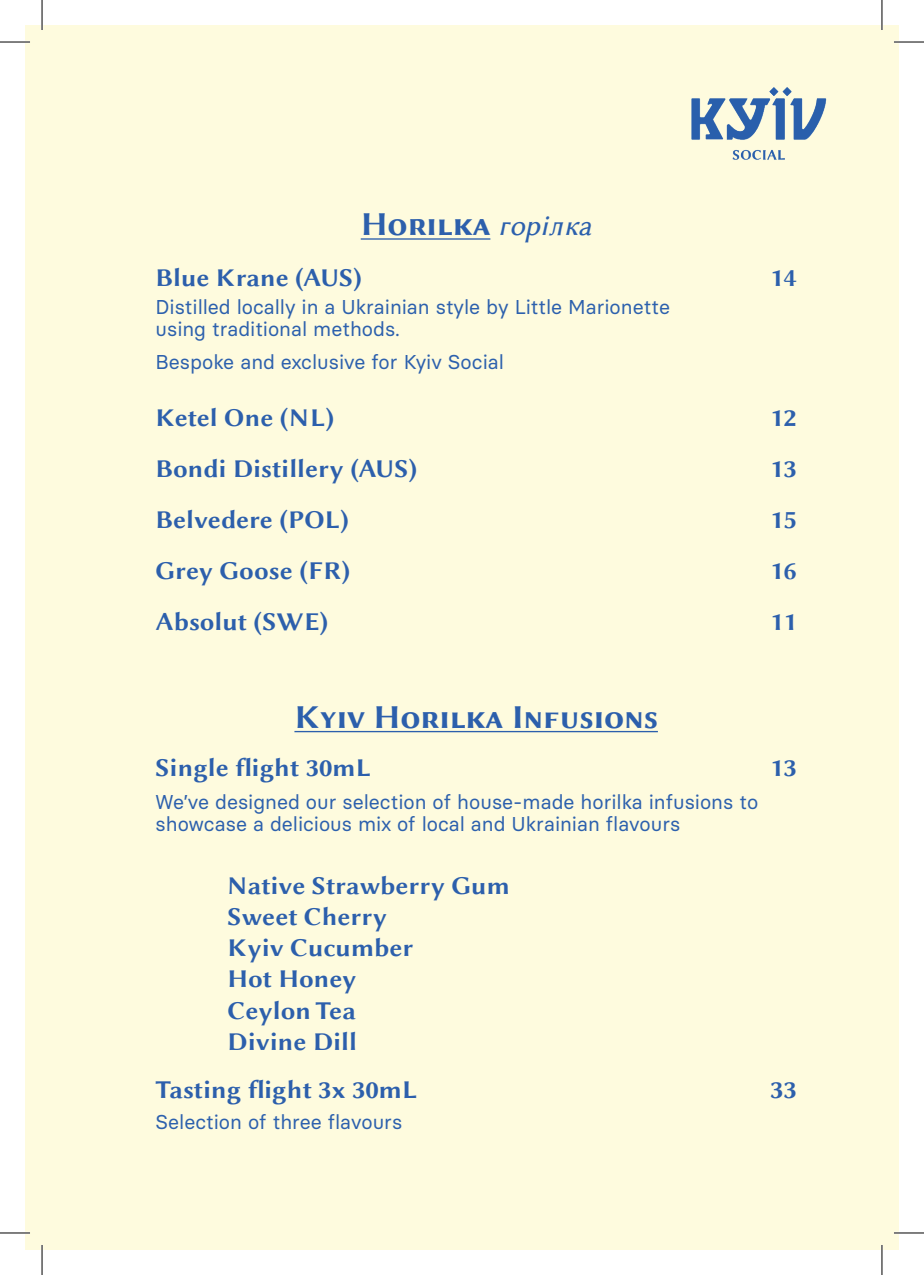
<style>
.page{position:relative;width:924px;height:1275px;background:#fff}
.page>*{position:absolute;margin:0;border:0;box-sizing:border-box;transform-origin:0 0}
.Section_headings{font:34px "Lin Biolinum Capitals B";color:#2c5fac}
.t1{font:26px/31.2px "Lin Biolinum B";color:#2c5fac}
.body_copy{font:20px/22px "Basier Circle";color:#2c60ad}
.s1{font-family:"Lin Biolinum Capitals I";font-size:30px;color:#2c60ad}
</style>
<div class="page">
<div style="left:42px;top:25px;width:856px;height:1225px;background:#fefbde"></div>
<img style="left:682px;top:81px;width:145px;height:82px">
<div style="left:25px;top:25px;width:17px;height:1225px;background:#fefbde"></div>
<hr style="left:360px;top:238px;width:130px;height:2px;background:#2c5fac">
<hr style="left:294px;top:731px;width:363px;height:1px;background:#2c5fac">
<hr style="left:0;top:41px;width:30px;height:2px;background:#fff">
<hr style="left:893px;top:41px;width:30px;height:2px;background:#fff">
<hr style="left:0;top:1231px;width:30px;height:3px;background:#fff">
<hr style="left:893px;top:1231px;width:30px;height:3px;background:#fff">
<hr style="left:41px;top:0;width:2px;height:30px;background:#fff">
<hr style="left:41px;top:1245px;width:2px;height:30px;background:#fff">
<hr style="left:880px;top:0;width:2px;height:30px;background:#fff">
<hr style="left:880px;top:1245px;width:2px;height:30px;background:#fff">
<hr style="left:0;top:42px;width:30px;height:1px;background:#000">
<hr style="left:893px;top:42px;width:30px;height:1px;background:#000">
<hr style="left:0;top:1232px;width:30px;height:1px;background:#000">
<hr style="left:893px;top:1232px;width:30px;height:1px;background:#000">
<hr style="left:42px;top:0;width:1px;height:30px;background:#000">
<hr style="left:42px;top:1245px;width:1px;height:30px;background:#000">
<hr style="left:881px;top:0;width:1px;height:30px;background:#000">
<hr style="left:881px;top:1245px;width:1px;height:30px;background:#000">
<p class="Section_headings" style="left:360px;top:200px;width:232px">Horilka <span class="s1">горілка</span></p>
<p class="t1" style="left:155px;top:260px;width:208px">Blue Krane (AUS)</p>
<p class="t1" style="left:769px;top:260px;width:28px">14</p>
<p class="body_copy" style="left:155px;top:295px;width:516px">Distilled locally in a Ukrainian style by Little Marionette using traditional methods.</p>
<p class="body_copy" style="left:155px;top:351px;width:349px">Bespoke and exclusive for Kyiv Social</p>
<p class="t1" style="left:155px;top:400px;width:180px">Ketel One (NL)</p>
<p class="t1" style="left:769px;top:400px;width:28px">12</p>
<p class="t1" style="left:155px;top:451px;width:263px">Bondi Distillery (AUS)</p>
<p class="t1" style="left:769px;top:451px;width:28px">13</p>
<p class="t1" style="left:155px;top:502px;width:195px">Belvedere (POL)</p>
<p class="t1" style="left:769px;top:502px;width:28px">15</p>
<p class="t1" style="left:155px;top:553px;width:196px">Grey Goose (FR)</p>
<p class="t1" style="left:769px;top:553px;width:28px">16</p>
<p class="t1" style="left:155px;top:604px;width:174px">Absolut (SWE)</p>
<p class="t1" style="left:769px;top:604px;width:28px">11</p>
<p class="Section_headings" style="left:294px;top:693px;width:365px">Kyiv Horilka Infusions</p>
<p class="t1" style="left:155px;top:750px;width:217px">Single flight 30mL</p>
<p class="t1" style="left:769px;top:750px;width:28px">13</p>
<p class="body_copy" style="left:155px;top:791px;width:604px">We’ve designed our selection of house-made horilka infusions to showcase a delicious mix of local and Ukrainian flavours</p>
<p class="t1" style="left:227px;top:868px;width:284px">Native Strawberry Gum<br>Sweet Cherry<br>Kyiv Cucumber<br>Hot Honey<br>Ceylon Tea<br>Divine Dill</p>
<p class="t1" style="left:155px;top:1072px;width:263px">Tasting flight 3x 30mL</p>
<p class="t1" style="left:769px;top:1072px;width:28px">33</p>
<p class="body_copy" style="left:155px;top:1111px;width:248px">Selection of three flavours</p>
</div>
